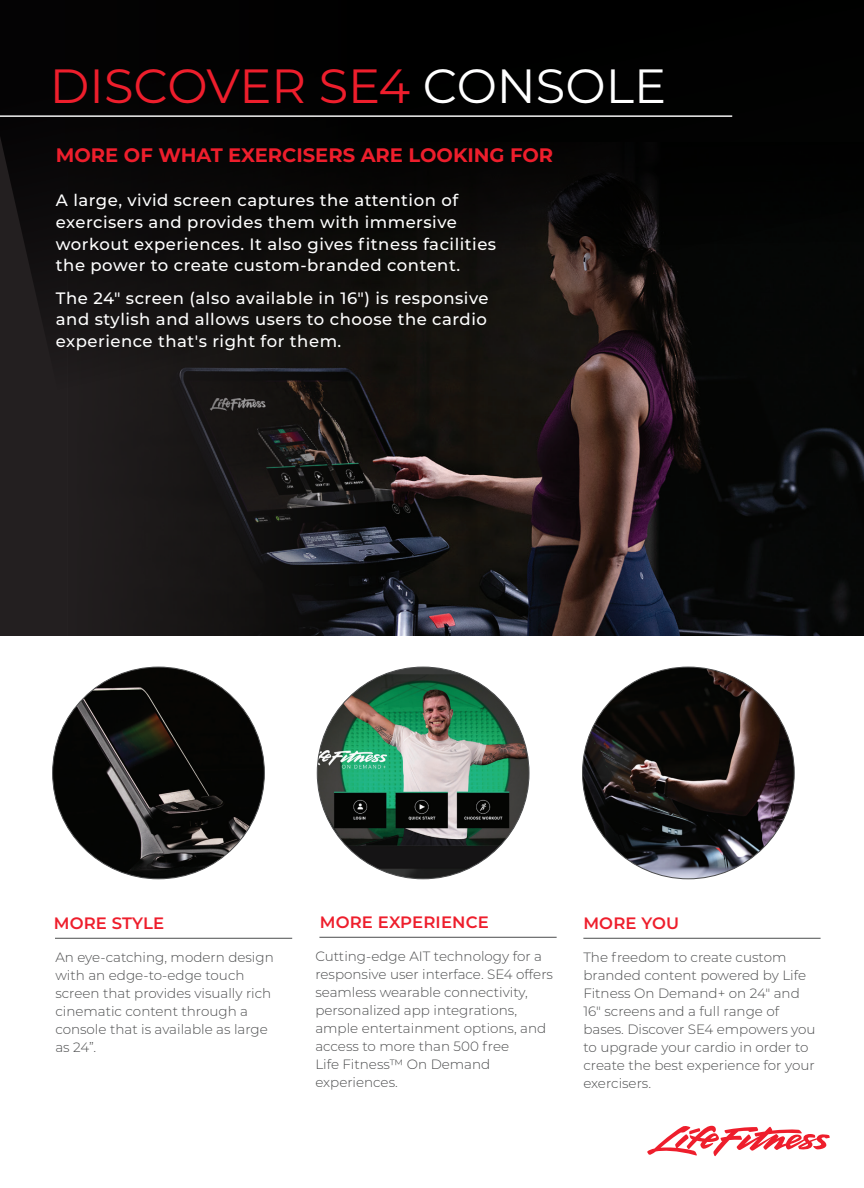
<style>
.page{position:relative;width:864px;height:1188px;background:#fff}
.page>*{position:absolute;margin:0;border:0;box-sizing:border-box;transform-origin:0 0}
.t1{font:48px "Montserrat";color:#ee1e2c}
.t2{font:700 19.5px "Montserrat";color:#ee1e2c}
.t3{font:500 16.5px/21.8px "Montserrat";letter-spacing:.03em;color:#fff}
.t4{font:600 16.5px "Montserrat";letter-spacing:.01em;color:#ee1e2c}
.t5{font:300 13.5px/18px "Montserrat";color:#4b4c4d}
.s1{color:#fff}
</style>
<div class="page">
<img style="left:385px;top:390px;width:479px;height:245px">
<svg style="left:0;top:390px;width:385px;height:245px;background:#1d1a1b"></svg>
<svg style="left:0;top:0;width:864px;height:390px;background:#0b0908"></svg>
<hr style="left:0;top:115px;width:732px;height:2px;background:#fff">
<hr style="left:319px;top:937px;width:238px;height:1px;background:#4b4c4d">
<hr style="left:583px;top:938px;width:238px;height:1px;background:#4b4c4d">
<img style="left:582px;top:667px;width:212px;height:212px;border-radius:106px">
<svg style="left:647px;top:1126px;width:183px;height:31px"></svg>
<hr style="left:55px;top:938px;width:237px;height:1px;background:#4b4c4d">
<img style="left:53px;top:667px;width:211px;height:212px;border-radius:106px">
<img style="left:317px;top:667px;width:212px;height:212px;border-radius:106px">
<h1 class="t1" style="left:50px;top:53px;width:618px">DISCOVER SE4 <span class="s1">CONSOLE</span></h1>
<h2 class="t2" style="left:56px;top:141px;width:499px">MORE OF WHAT EXERCISERS ARE LOOKING FOR</h2>
<p class="t3" style="left:56px;top:189px;width:442px">A large, vivid screen captures the attention of exercisers and provides them with immersive workout experiences. It also gives fitness facilities the power to create custom-branded content.</p>
<p class="t3" style="left:56px;top:286px;width:434px;text-align:justify">The 24" screen (also available in 16") is responsive and stylish and allows users to choose the cardio experience that's right for them.</p>
<p class="t4" style="left:54px;top:912px;width:112px">MORE STYLE</p>
<p class="t5" style="left:55px;top:947px;width:220px">An eye-catching, modern design with an edge-to-edge touch screen that provides visually rich cinematic content through a console that is available as large as 24”.</p>
<p class="t4" style="left:320px;top:911px;width:171px">MORE EXPERIENCE</p>
<p class="t5" style="left:315px;top:947px;width:239px">Cutting-edge AIT technology for a responsive user interface. SE4 offers seamless wearable connectivity, personalized app integrations, ample entertainment options, and access to more than 500 free<br>Life Fitness™ On Demand experiences.</p>
<p class="t4" style="left:583px;top:912px;width:97px">MORE YOU</p>
<p class="t5" style="left:583px;top:947px;width:234px">The freedom to create custom branded content powered by Life<br>Fitness On Demand+ on 24" and<br>16" screens and a full range of bases. Discover SE4 empowers you to upgrade your cardio in order to create the best experience for your exercisers.</p>
</div>
